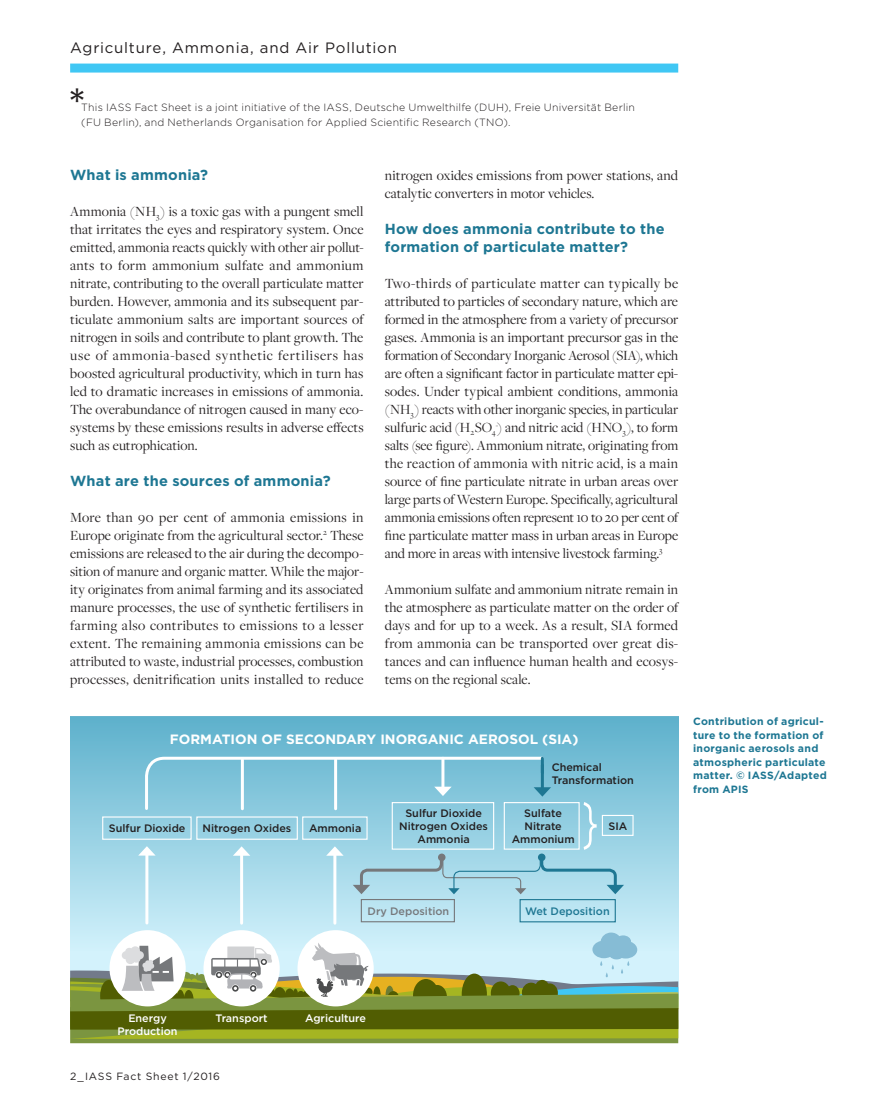
<style>
.page{position:relative;width:893px;height:1106px;background:#fff}
.page>*{position:absolute;margin:0;border:0;box-sizing:border-box;transform-origin:0 0}
.t1{font:45px "Gotham";color:#231f20}
.t2{font:15px "Gotham";letter-spacing:.055em;color:#231f20}
.t3{font:14.55px/18px "Freight Disp Pro";letter-spacing:.005em;color:#231f20;text-align:justify}
.t4{font:700 14.55px/18px "Gotham";letter-spacing:.015em;color:#1e7793}
.t5{font:700 13.5px "Gotham";color:#fff}
.t6{font:500 10.8px/12.9px "Gotham";color:#231f20;text-align:center}
.t7{font:500 10.8px "Gotham";color:#fff}
.t8{font:500 10.8px "Gotham";color:#76787b}
.t9{font:500 10.8px "Gotham";color:#1e7793}
.t10{font:300 10.5px "Gotham";letter-spacing:.02em;color:#231f20}
.t11{font:700 10.5px/13.5px "Gotham";letter-spacing:.025em;color:#1e7793}
.t12{font:10.5px "Gotham";letter-spacing:.075em;color:#231f20}
</style>
<div class="page">
<div style="left:70px;top:64px;width:608px;height:9px;background:#40c7f4"></div>
<svg style="left:70px;top:716px;width:608px;height:328px;background:#92cde0"></svg>
<hr style="left:145px;top:853px;width:3px;height:70px;background:#fff">
<hr style="left:240px;top:853px;width:3px;height:70px;background:#fff">
<hr style="left:333px;top:853px;width:3px;height:70px;background:#fff">
<div style="left:102px;top:816px;width:90px;height:23px;border:1px solid #fff"></div>
<div style="left:602px;top:815px;width:32px;height:21px;border:1px solid #fff"></div>
<div style="left:361px;top:899px;width:94px;height:23px;border:1px solid #76787b"></div>
<div style="left:520px;top:899px;width:96px;height:23px;border:1px solid #1e7793"></div>
<svg style="left:138px;top:755px;width:486px;height:139px;background:#97cfe1"></svg>
<svg style="left:70px;top:932px;width:608px;height:111px;background:#a1b487"></svg>
<hr style="left:541px;top:758px;width:3px;height:14px;background:#1e7793">
<p class="t2" style="left:70px;top:39px;width:328px">Agriculture, Ammonia, and Air Pollution</p>
<h1 class="t1" style="left:68px;top:75px;width:21px">*</h1>
<p class="t10" style="left:81px;top:116px;width:431px">(FU Berlin), and Netherlands Organisation for Applied Scientific Research (TNO).</p>
<p class="t10" style="left:81px;top:101px;width:555px">This IASS Fact Sheet is a joint initiative of the IASS, Deutsche Umwelthilfe (DUH), Freie Universität Berlin</p>
<p class="t4" style="left:70px;top:166px;width:140px">What is ammonia?</p>
<p class="t3" style="left:70px;top:202px;width:295px">Ammonia (NH<sub>3</sub> ) is a toxic gas with a pungent smell that irritates the eyes and respiratory system. Once emitted, ammonia reacts quickly with other air pollut&shy;ants to form ammonium sulfate and ammonium nitrate, contributing to the overall particulate matter burden. However, ammonia and its subsequent par&shy;ticulate ammonium salts are important sources of nitrogen in soils and contribute to plant growth. The use of ammonia-based synthetic fertilisers has boosted agricultural productivity, which in turn has led to dramatic increases in emissions of ammonia.<br>The overabundance of nitrogen caused in many eco&shy;systems by these emissions results in adverse effects such as eutrophication.</p>
<p class="t4" style="left:70px;top:472px;width:262px">What are the sources of ammonia?</p>
<p class="t3" style="left:70px;top:508px;width:295px">More than 90 per cent of ammonia emissions in Europe originate from the agricultural sector.<sup>2</sup> These emissions are released to the air during the decompo&shy;sition of manure and organic matter. While the major&shy;ity originates from animal farming and its associated manure processes, the use of synthetic fertilisers in farming also contributes to emissions to a lesser extent. The remaining ammonia emissions can be attributed to waste, industrial processes, combustion processes, denitrification units installed to reduce</p>
<p class="t3" style="left:385px;top:166px;width:295px">nitrogen oxides emissions from power stations, and catalytic converters in motor vehicles.</p>
<p class="t4" style="left:385px;top:220px;width:281px">How does ammonia contribute to the formation of particulate matter?</p>
<p class="t3" style="left:385px;top:274px;width:295px">Two-thirds of particulate matter can typically be attributed to particles of secondary nature, which are formed in the atmosphere from a variety of precursor gases. Ammonia is an important precursor gas in the formation of Secondary Inorganic Aerosol (SIA), which are often a significant factor in particulate matter epi&shy;sodes. Under typical ambient conditions, ammonia (NH<sub>3</sub> ) reacts with other inorganic species, in particular sulfuric acid (H<sub>2</sub>SO<sub>4</sub><sup>-</sup>) and nitric acid (HNO<sub>3</sub>), to form salts (see figure). Ammonium nitrate, originating from the reaction of ammonia with nitric acid, is a main source of fine particulate nitrate in urban areas over large parts of Western Europe. Specifically, agricultural ammonia emissions often represent 10 to 20 per cent of fine particulate matter mass in urban areas in Europe and more in areas with intensive livestock farming.<sup>3</sup></p>
<p class="t3" style="left:385px;top:580px;width:295px">Ammonium sulfate and ammonium nitrate remain in the atmosphere as particulate matter on the order of days and for up to a week. As a result, SIA formed from ammonia can be transported over great dis&shy;tances and can influence human health and ecosys&shy;tems on the regional scale.</p>
<p class="t5" style="left:170px;top:730px;width:410px">Formation of secondary inorganic aerosol (SIA)</p>
<p class="t6" style="left:552px;top:760px;width:84px;text-align:left">Chemical<br>Transformation</p>
<p class="t6" style="left:109px;top:821px;width:78px">Sulfur Dioxide</p>
<p class="t6" style="left:203px;top:821px;width:90px">Nitrogen Oxides</p>
<p class="t6" style="left:309px;top:821px;width:54px">Ammonia</p>
<p class="t6" style="left:399px;top:806px;width:90px">Sulfur Dioxide<br>Nitrogen Oxides<br>Ammonia</p>
<p class="t6" style="left:512px;top:806px;width:64px">Sulfate<br>Nitrate<br>Ammonium</p>
<p class="t6" style="left:608px;top:819px;width:20px">SIA</p>
<p class="t11" style="left:693px;top:714px;width:134px">Contribution of agricul&shy;ture to the formation of inorganic aerosols and atmospheric particulate matter. © IASS</p>
<p class="t11" style="left:774px;top:768px;width:54px">/Adapted</p>
<p class="t11" style="left:693px;top:782px;width:51px">from APIS</p>
<p class="t8" style="left:368px;top:904px;width:83px">Dry Deposition</p>
<p class="t9" style="left:525px;top:904px;width:86px">Wet Deposition</p>
<p class="t7" style="left:128px;top:1011px;width:40px">Energy</p>
<p class="t7" style="left:216px;top:1011px;width:54px">Transport</p>
<p class="t7" style="left:305px;top:1011px;width:62px">Agriculture</p>
<p class="t7" style="left:118px;top:1024px;width:62px">Production</p>
<p class="t12" style="left:70px;top:1070px;width:151px">2_IASS Fact Sheet 1/2016</p>
</div>
